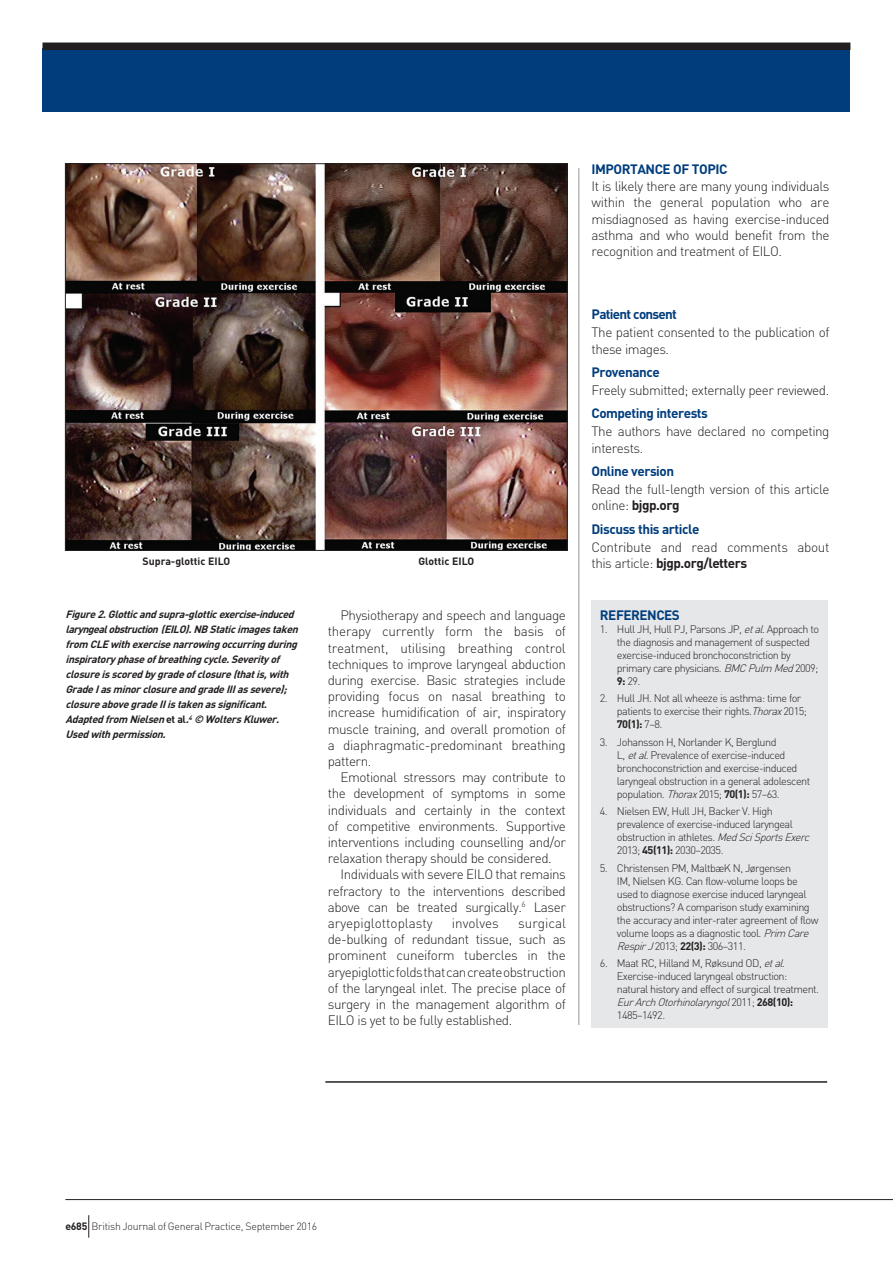
<style>
.page{position:relative;width:893px;height:1263px;background:#fff}
.page>*{position:absolute;margin:0;border:0;box-sizing:border-box;transform-origin:0 0}
.t1{font:300 13.5px/16.2px "DIN";letter-spacing:-.035em;color:#231f20;text-align:justify}
.t2{font:700 13.5px "DIN";letter-spacing:-.035em;color:#013d7d}
.t3{font:700 13.5px "DIN";letter-spacing:-.035em;color:#231f20}
.t4{font:700 13.5px "DIN";letter-spacing:-.055em;color:#013d7d}
.t5{font:300 13.5px "DIN";color:#231f20}
.t6{font:300 10.8px/13px "DIN";letter-spacing:-.05em;color:#231f20}
.t7{font:italic 700 10.5px/15px "DIN";color:#231f20}
.t8{font:300 10.5px "DIN";letter-spacing:-.025em;color:#231f20}
.t9{font:700 10.5px "DIN";color:#231f20}
.s1{font-weight:700}
.s2{font-weight:300}
.s3{font-style:normal}
.s4{font-style:italic}
</style>
<div class="page">
<div style="left:43px;top:48px;width:807px;height:64px;background:#013d7d"></div>
<div style="left:43px;top:43px;width:807px;height:7px;background:#231f20"></div>
<hr style="left:65px;top:1199px;width:828px;height:1px;background:#231f20">
<svg style="left:88px;top:1215px;width:1px;height:22px"></svg>
<div style="left:591px;top:600px;width:237px;height:428px;background:#e6e7e9"></div>
<img style="left:67px;top:166px;width:498px;height:383px">
<hr style="left:325px;top:1081px;width:502px;height:2px;background:#231f20">
<hr style="left:579px;top:168px;width:1px;height:857px;background:#939598">
<p class="t2" style="left:591px;top:160px;width:137px">IMPORTANCE OF TOPIC</p>
<p class="t1" style="left:591px;top:178px;width:240px">It is likely there are many young individuals within the general population who are misdiagnosed as having exercise-induced asthma and who would benefit from the recognition and treatment of EILO.</p>
<p class="t4" style="left:591px;top:306px;width:87px">Patient consent</p>
<p class="t1" style="left:591px;top:324px;width:240px">The patient consented to the publication of these images.</p>
<p class="t2" style="left:591px;top:363px;width:70px">Provenance</p>
<p class="t1" style="left:591px;top:382px;width:239px">Freely submitted; externally peer reviewed.</p>
<p class="t2" style="left:591px;top:405px;width:118px">Competing interests</p>
<p class="t1" style="left:591px;top:423px;width:240px">The authors have declared no competing interests.</p>
<p class="t2" style="left:591px;top:462px;width:84px">Online version</p>
<p class="t1" style="left:591px;top:481px;width:240px">Read the full-length version of this article online: <span class="s1">bjgp.org</span></p>
<p class="t2" style="left:591px;top:520px;width:110px">Discuss this article</p>
<p class="t1" style="left:591px;top:538px;width:240px">Contribute and read comments about</p>
<p class="t9" style="left:143px;top:554px;width:89px">Supra-glottic EILO</p>
<p class="t9" style="left:418px;top:554px;width:57px">Glottic EILO</p>
<p class="t3" style="left:591px;top:554px;width:157px"><span class="s2">this article:</span> bjgp.org/letters</p>
<p class="t7" style="left:65px;top:606px;width:237px">Figure2.Glotticandsupra-glotticexercise-induced laryngealobstruction (EILO).NBStaticimagestaken from CLEwithexercisenarrowingoccurringduring inspiratory phaseofbreathingcycle.Severity of closureisscoredby gradeofclosure(thatis,with GradeIasminorclosureandgradeIIIassevere); closureabovegradeIIistakenassignificant.<br>Adaptedfrom Nielsen<span class="s3">e t a l</span> .<sup>4</sup>© WoltersKluwer.<br>Usedwithpermission.</p>
<p class="t1" style="left:328px;top:607px;width:240px;text-indent:13px">Physiotherapy and speech and language therapy currently form the basis of treatment, utilising breathing control techniques to improve laryngeal abduction during exercise. Basic strategies include providing focus on nasal breathing to increase humidification of air, inspiratory muscle training, and overall promotion of a diaphragmatic-predominant breathing pattern.</p>
<p class="t1" style="left:328px;top:769px;width:240px;text-indent:13px">Emotional stressors may contribute to the development of symptoms in some individuals and certainly in the context of competitive environments. Supportive interventions including counselling and/or relaxation therapy should be considered.</p>
<p class="t1" style="left:328px;top:866px;width:240px;text-indent:13px">Individuals with severe EILO that remains refractory to the interventions described above can be treated surgically.<sup>6</sup> Laser aryepiglottoplasty</p>
<p class="t1" style="left:328px;top:915px;width:240px;text-indent:190px">surgical de-bulking of redundant tissue, such as prominent cuneiform tubercles in the aryepiglottic folds that can create obstruction of the laryngeal inlet. The precise place of surgery in the management algorithm of EILO is yet to be fully established.</p>
<p class="t5" style="left:452px;top:915px;width:48px">involves</p>
<p class="t2" style="left:600px;top:606px;width:81px">REFERENCES</p>
<p class="t6" style="left:617px;top:622px;width:204px;text-indent:-17px">1. Hull JH, Hull PJ, Parsons JP, <span class="s4">etal</span>. Approach to the diagnosis and management of suspected exercise-induced bronchoconstriction by primary care physicians. <span class="s4">BMCPulm Med</span>2009; <span class="s1">9:</span> 29.</p>
<p class="t6" style="left:617px;top:692px;width:191px;text-indent:-17px">2. Hull JH. Not all wheeze is asthma: time for patients to exercise their rights.<span class="s4">Thorax</span>2015;<br><span class="s1">70(1):</span> 7–8.</p>
<p class="t6" style="left:617px;top:735px;width:195px;text-indent:-17px">3. Johansson H, Norlander K, Berglund<br>L, <span class="s4">etal.</span>Prevalence of exercise-induced bronchoconstriction and exercise-induced laryngeal obstruction in a general adolescent population. <span class="s4">Thorax</span>2015; <span class="s1">70(1):</span> 57–63.</p>
<p class="t6" style="left:617px;top:805px;width:197px;text-indent:-17px">4. Nielsen EW, Hull JH, Backer V. High prevalence of exercise-induced laryngeal obstruction in athletes. <span class="s4">MedSciSportsExerc </span>2013; <span class="s1">45(11):</span> 2030–2035.</p>
<p class="t6" style="left:617px;top:861px;width:203px;text-indent:-17px">5. Christensen PM, MaltbæK N, Jørgensen<br>IM, Nielsen KG. Can flow-volume loops be used to diagnose exercise induced laryngeal obstructions? A comparison study examining the accuracy and inter-rater agreement of flow volume loops as a diagnostic tool. <span class="s4">Prim Care RespirJ</span>2013; <span class="s1">22(3):</span> 306–311.</p>
<p class="t6" style="left:617px;top:957px;width:204px;text-indent:-17px">6. Maat RC, Hilland M, Røksund OD, <span class="s4">etal</span>.<br>Exercise-induced laryngeal obstruction: natural history and effect of surgical treatment.<br><span class="s4">EurArchOtorhinolaryngol</span>2 0 1 1 ; <span class="s1">2 6 8 ( 1 0 ) :<br></span>1485–1492.</p>
<p class="t8" style="left:65px;top:1219px;width:253px"><span class="s1">e685</span> British Journal of General Practice, September 2016</p>
</div>
